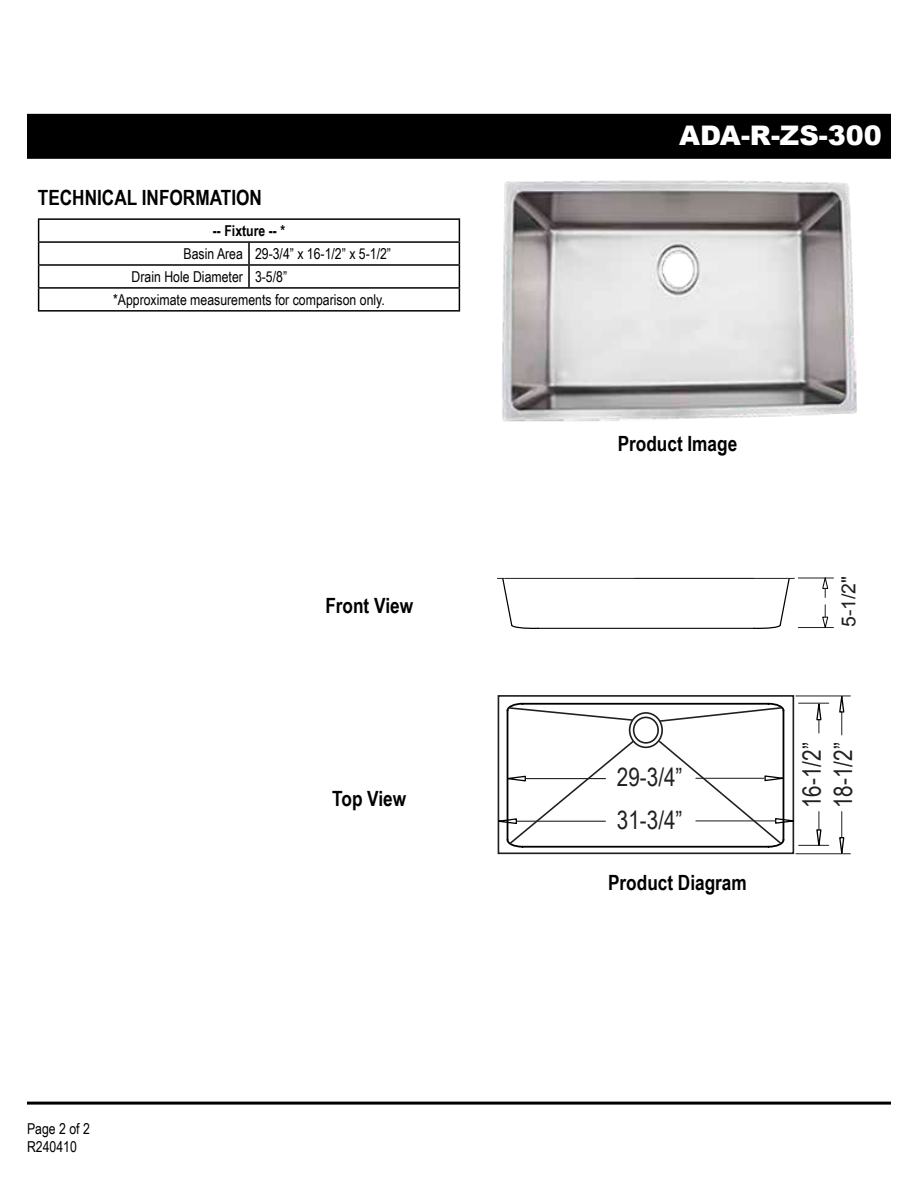
<style>
.page{position:relative;width:918px;height:1188px;background:#fff}
.page>*{position:absolute;margin:0;border:0;box-sizing:border-box;transform-origin:0 0}
.t1{font:900 27px "Arial";color:#fff}
.t2{font:25.2px/31.3px "Arial Narrow";color:#232020}
.t3{font:700 21px "Arial Narrow";color:#000}
.t4{font:19.5px "Arial";color:#231f20}
.t5{font:15px/18px "Arial Narrow";color:#000}
.t6{font:700 15px "Arial Narrow";color:#000}
</style>
<div class="page">
<hr style="left:27px;top:1102px;width:864px;height:3px;background:#000">
<hr style="left:38px;top:218px;width:211px;height:2px;background:#000">
<hr style="left:249px;top:218px;width:211px;height:2px;background:#000">
<hr style="left:38px;top:241px;width:211px;height:2px;background:#000">
<hr style="left:249px;top:241px;width:211px;height:2px;background:#000">
<hr style="left:248px;top:243px;width:2px;height:21px;background:#000">
<hr style="left:38px;top:264px;width:211px;height:2px;background:#000">
<hr style="left:249px;top:264px;width:211px;height:2px;background:#000">
<hr style="left:248px;top:266px;width:2px;height:21px;background:#000">
<hr style="left:38px;top:287px;width:211px;height:2px;background:#000">
<svg style="left:38px;top:220px;width:1px;height:90px"></svg>
<hr style="left:249px;top:287px;width:211px;height:2px;background:#000">
<svg style="left:459px;top:220px;width:1px;height:90px"></svg>
<hr style="left:38px;top:310px;width:211px;height:2px;background:#000">
<hr style="left:249px;top:310px;width:211px;height:2px;background:#000">
<div style="left:27px;top:114px;width:864px;height:45px;background:#000"></div>
<hr style="left:505px;top:578px;width:282px;height:1px;background:#231f20">
<hr style="left:539px;top:628px;width:214px;height:1px;background:#231f20">
<svg style="left:497px;top:577px;width:43px;height:52px"></svg>
<svg style="left:752px;top:577px;width:43px;height:52px"></svg>
<hr style="left:798px;top:578px;width:35px;height:1px;background:#231f20">
<hr style="left:798px;top:627px;width:35px;height:1px;background:#231f20">
<div style="left:498px;top:695px;width:296px;height:159px;border:2px solid #231f20"></div>
<svg style="left:498px;top:702px;width:297px;height:147px"></svg>
<hr style="left:517px;top:821px;width:88px;height:1px;background:#221f1f">
<svg style="left:838px;top:696px;width:7px;height:39px"></svg>
<svg style="left:839px;top:812px;width:6px;height:41px"></svg>
<svg style="left:816px;top:704px;width:6px;height:29px"></svg>
<svg style="left:815px;top:812px;width:7px;height:33px"></svg>
<hr style="left:799px;top:703px;width:30px;height:1px;background:#221f1f">
<hr style="left:799px;top:845px;width:30px;height:1px;background:#221f1f">
<hr style="left:796px;top:695px;width:54px;height:1px;background:#221f1f">
<hr style="left:796px;top:853px;width:54px;height:1px;background:#221f1f">
<svg style="left:822px;top:577px;width:7px;height:20px"></svg>
<svg style="left:822px;top:605px;width:7px;height:23px"></svg>
<img style="left:502px;top:180px;width:355px;height:242px">
<h3 class="t3" style="left:38px;top:181px;width:226px">TECHNICAL INFORMATION</h3>
<p class="t6" style="left:213px;top:219px;width:74px">-- Fixture -- *</p>
<p class="t5" style="left:184px;top:244px;width:209px">Basin Area 29-3/4” x 16-1/2” x 5-1/2”</p>
<p class="t5" style="left:132px;top:267px;width:157px">Drain Hole Diameter 3-5/8”</p>
<p class="t5" style="left:113px;top:290px;width:273px">*Approximate measurements for comparison only.</p>
<h3 class="t3" style="left:325px;top:590px;width:89px">Front View</h3>
<p class="t5" style="left:27px;top:1119px;width:64px">Page 2 of 2<br>R240410</p>
<h3 class="t3" style="left:332px;top:782px;width:76px">Top View</h3>
<h1 class="t1" style="left:679px;top:116px;width:204px">ADA-R-ZS-300</h1>
<h3 class="t3" style="left:618px;top:428px;width:121px">Product Image</h3>
<h2 class="t2" style="left:617px;top:761px;width:67px">29-3/4”</h2>
<h2 class="t2" style="left:617px;top:804px;width:67px">31-3/4”</h2>
<h3 class="t3" style="left:608px;top:867px;width:140px">Product Diagram</h3>
<h3 class="t4" style="left:836px;top:627px;width:53px;rotate:-90deg">5-1/2"</h3>
<h2 class="t2" style="left:795px;top:808px;width:67px;rotate:-90deg">16-1/2”<br>18-1/2”</h2>
</div>
